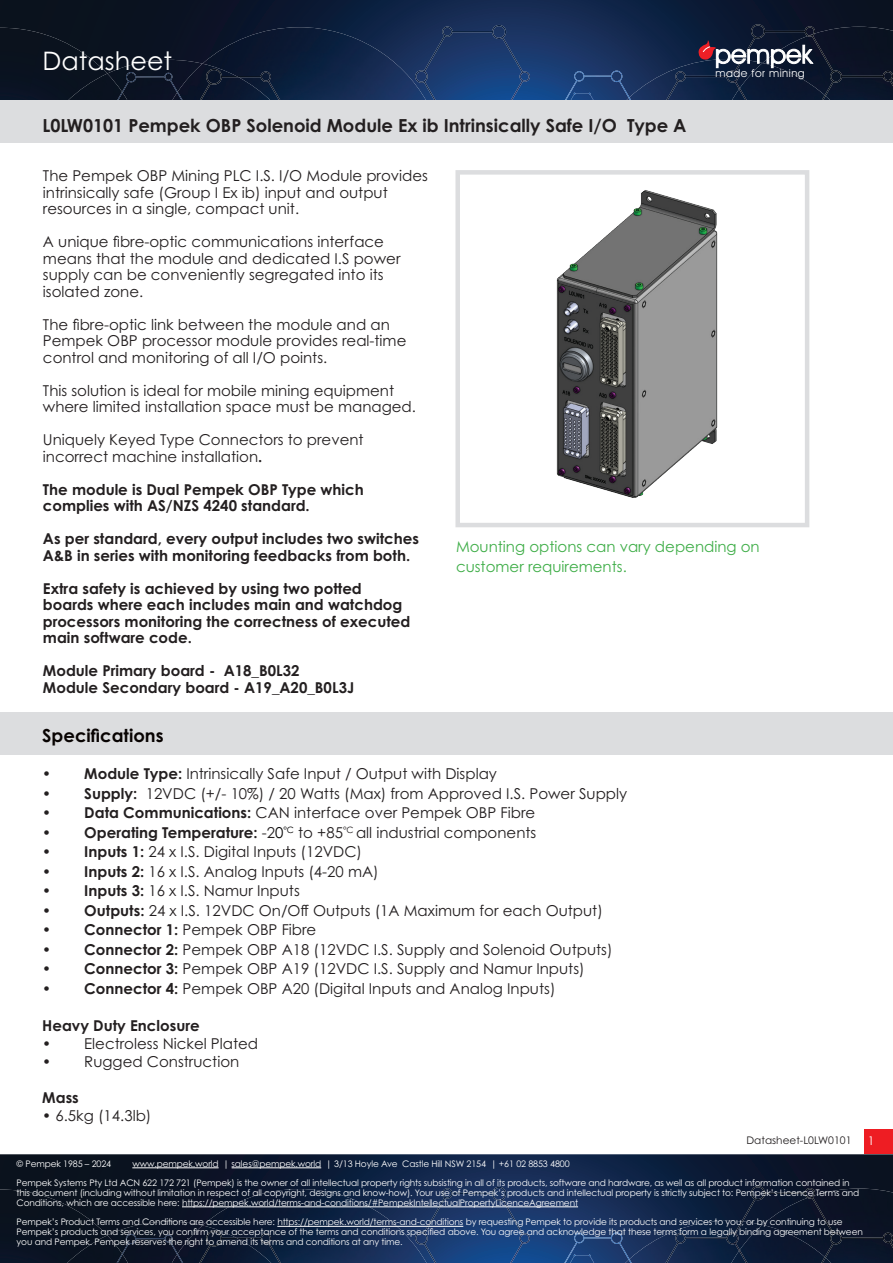
<style>
.page{position:relative;width:893px;height:1263px;background:#fff}
.page>*{position:absolute;margin:0;border:0;box-sizing:border-box;transform-origin:0 0}
.t1{font:25.5px "Century Gothic Pro";color:#fff}
.t2{font:700 18px "Century Gothic Pro";color:#231f20}
.t3{font:700 18px "Century Gothic Pro";color:#080302}
.t4{font:15px/16.5px "Century Gothic Pro";color:#231f20}
.t5{font:700 15px/16.5px "Century Gothic Pro";color:#231f20}
.t6{font:15px/19.5px "Century Gothic Pro";color:#40ae49}
.t7{font:12px "Century Gothic Pro";color:#fff}
.t8{font:10.95px "Avant Garde IT Cby BT";letter-spacing:.045em;color:#fff}
.t9{font:10.5px "Century Gothic Pro";color:#231f20}
.t10{font:9px/9.8px "Century Gothic Pro";letter-spacing:-.015em;color:#fff}
.s1{font-weight:700}
.s2{color:#000}
</style>
<div class="page">
<svg style="left:0;top:0;width:893px;height:100px;background:#0f1f3c"></svg>
<div style="left:0;top:28px;width:107px;height:72px;background:#0a121f"></div>
<img style="left:107px;top:60px;width:95px;height:40px">
<img style="left:67px;top:74px;width:61px;height:26px">
<img style="left:202px;top:27px;width:213px;height:73px">
<img style="left:171px;top:64px;width:101px;height:36px">
<img style="left:625px;top:59px;width:74px;height:41px">
<img style="left:815px;top:27px;width:78px;height:73px">
<img style="left:743px;top:68px;width:89px;height:32px">
<svg style="left:415px;top:25px;width:115px;height:75px;background:#1b3c70"></svg>
<img style="left:239px;top:71px;width:42px;height:29px">
<img style="left:199px;top:69px;width:40px;height:31px">
<img style="left:665px;top:60px;width:78px;height:40px">
<img style="left:807px;top:34px;width:86px;height:65px">
<img style="left:739px;top:88px;width:87px;height:12px">
<svg style="left:177px;top:92px;width:7px;height:8px"></svg>
<svg style="left:564px;top:71px;width:68px;height:29px;background:#224479"></svg>
<svg style="left:116px;top:92px;width:7px;height:8px"></svg>
<img style="left:122px;top:72px;width:56px;height:21px">
<img style="left:884px;top:77px;width:9px;height:23px">
<svg style="left:699px;top:24px;width:116px;height:44px;background:#3a3e51"></svg>
<div style="left:0;top:100px;width:893px;height:42px;background:#dcdddf"></div>
<svg style="left:0;top:1154px;width:893px;height:109px;background:#10203c"></svg>
<div style="left:0;top:1189px;width:107px;height:74px;background:#0a121f"></div>
<img style="left:107px;top:1222px;width:95px;height:41px">
<div style="left:67px;top:1235px;width:61px;height:28px;background:#0a1220"></div>
<img style="left:202px;top:1189px;width:213px;height:74px">
<img style="left:171px;top:1225px;width:101px;height:38px">
<img style="left:625px;top:1221px;width:137px;height:42px">
<img style="left:762px;top:1188px;width:131px;height:75px">
<div style="left:743px;top:1225px;width:89px;height:38px;background:#0b1730"></div>
<svg style="left:415px;top:1187px;width:115px;height:76px;background:#1c3d72"></svg>
<img style="left:239px;top:1233px;width:42px;height:30px">
<img style="left:199px;top:1230px;width:40px;height:33px">
<svg style="left:741px;top:1186px;width:74px;height:35px;background:#0e192f"></svg>
<img style="left:665px;top:1221px;width:78px;height:42px">
<img style="left:807px;top:1195px;width:86px;height:66px">
<img style="left:739px;top:1250px;width:87px;height:13px">
<svg style="left:177px;top:1253px;width:7px;height:10px"></svg>
<svg style="left:564px;top:1232px;width:68px;height:31px;background:#214379"></svg>
<svg style="left:116px;top:1253px;width:7px;height:10px"></svg>
<img style="left:122px;top:1234px;width:56px;height:20px">
<img style="left:884px;top:1239px;width:9px;height:24px">
<hr style="left:132px;top:1167px;width:87px;height:1px;background:#fff">
<hr style="left:232px;top:1167px;width:89px;height:1px;background:#fff">
<hr style="left:182px;top:1206px;width:396px;height:1px;background:#fff">
<hr style="left:277px;top:1226px;width:186px;height:1px;background:#fff">
<img style="left:556px;top:190px;width:162px;height:308px">
<div style="left:455px;top:170px;width:354px;height:357px;border:4px solid #dcdddf"></div>
<div style="left:865px;top:1130px;width:28px;height:24px;background:#ee1d23"></div>
<div style="left:0;top:712px;width:893px;height:43px;background:#dcdddf"></div>
<h1 class="t1" style="left:43px;top:45px;width:131px">Datasheet</h1>
<p class="t2" style="left:43px;top:114px;width:645px">L0LW0101 Pempek OBP Solenoid Module Ex ib Intrinsically Safe I/O Type A</p>
<p class="t8" style="left:715px;top:66px;width:91px">made for mining</p>
<p class="t4" style="left:43px;top:167px;width:387px">The Pempek OBP Mining PLC I.S. I/O Module provides intrinsically safe (Group I Ex ib) input and output resources in a single, compact unit.</p>
<p class="t4" style="left:43px;top:233px;width:359px">A unique fibre-optic communications interface means that the module and dedicated I.S power supply can be conveniently segregated into its isolated zone.</p>
<p class="t4" style="left:43px;top:316px;width:365px">The fibre-optic link between the module and an<br>Pempek OBP processor module provides real-time control and monitoring of all I/O points.</p>
<p class="t4" style="left:43px;top:382px;width:375px">This solution is ideal for mobile mining equipment where limited installation space must be managed.</p>
<p class="t4" style="left:43px;top:431px;width:322px">Uniquely Keyed Type Connectors to prevent incorrect machine installation<span class="s1">.</span></p>
<p class="t5" style="left:43px;top:481px;width:322px">The module is Dual Pempek OBP Type which complies with AS/NZS 4240 standard.</p>
<p class="t5" style="left:43px;top:530px;width:378px">As per standard, every output includes two switches<br>A&amp;B in series with monitoring feedbacks from both.</p>
<p class="t5" style="left:43px;top:580px;width:369px">Extra safety is achieved by using two potted boards where each includes main and watchdog processors monitoring the correctness of executed main software code.</p>
<p class="t5" style="left:43px;top:662px;width:313px">Module Primary board - A18_B0L32<br>Module Secondary board - A19_A20_B0L3J</p>
<p class="t6" style="left:456px;top:537px;width:305px">Mounting options can vary depending on customer requirements.</p>
<p class="t3" style="left:42px;top:724px;width:123px">Specifications</p>
<p class="t4" style="left:42px;top:765px;width:456px"><span class="s1">• Module Type:</span> Intrinsically Safe Input / Output with Display</p>
<p class="t4" style="left:42px;top:785px;width:586px"><span class="s1">• Supply:</span> 12VDC (+/- 10%) / 20 Watts (Max) from Approved I.S. Power Supply</p>
<p class="t4" style="left:42px;top:804px;width:494px"><span class="s1">• Data Communications:</span> CAN interface over Pempek OBP Fibre</p>
<p class="t4" style="left:42px;top:824px;width:496px"><span class="s1">• Operating Temperature:</span> -2<span class="s2">0</span><sup>°C</sup> to +85<sup>°C</sup> all industrial components</p>
<p class="t4" style="left:42px;top:843px;width:321px"><span class="s1">• Inputs 1:</span> 24 x I.S. Digital Inputs (12VDC)</p>
<p class="t4" style="left:42px;top:863px;width:338px"><span class="s1">• Inputs 2:</span> 16 x I.S. Analog Inputs (4-20 mA)</p>
<p class="t4" style="left:42px;top:882px;width:259px"><span class="s1">• Inputs 3:</span> 16 x I.S. Namur Inputs</p>
<p class="t4" style="left:42px;top:902px;width:562px"><span class="s1">• Outputs:</span> 24 x I.S. 12VDC On/Off Outputs (1A Maximum for each Output)</p>
<p class="t4" style="left:42px;top:921px;width:276px"><span class="s1">• Connector 1:</span> Pempek OBP Fibre</p>
<p class="t4" style="left:42px;top:941px;width:572px"><span class="s1">• Connector 2:</span> Pempek OBP A18 (12VDC I.S. Supply and Solenoid Outputs)</p>
<p class="t4" style="left:42px;top:960px;width:544px"><span class="s1">• Connector 3:</span> Pempek OBP A19 (12VDC I.S. Supply and Namur Inputs)</p>
<p class="t4" style="left:42px;top:980px;width:515px"><span class="s1">• Connector 4:</span> Pempek OBP A20 (Digital Inputs and Analog Inputs)</p>
<p class="t5" style="left:42px;top:1017px;width:159px">Heavy Duty Enclosure</p>
<p class="t4" style="left:42px;top:1035px;width:217px">• Electroless Nickel Plated</p>
<p class="t4" style="left:42px;top:1053px;width:199px">• Rugged Construction</p>
<p class="t5" style="left:42px;top:1089px;width:38px">Mass</p>
<p class="t4" style="left:42px;top:1107px;width:111px">• 6.5kg (14.3lb)</p>
<p class="t9" style="left:746px;top:1133px;width:107px">Datasheet-L0LW0101</p>
<p class="t7" style="left:868px;top:1133px;width:8px">1</p>
<p class="t10" style="left:17px;top:1154px;width:835px;line-height:19.5px;text-indent:116px">www.pempek.world | sales@pempek.world | 3/13 Hoyle Ave Castle Hill NSW 2154 | +61 02 8853 4800<br>Pempek Systems Pty Ltd ACN 622 172 721 (Pempek) is the owner of all intellectual property rights subsisting in all of its products, software and hardware, as well as all product information contained in</p>
<p class="t10" style="left:17px;top:1188px;width:844px">this document (including without limitation in respect of all copyright, designs and know-how). Your use of Pempek’s products and intellectual property is strictly subject to: Pempek’s Licence Terms and<br>Conditions, which are accessible here: https://pempek.world/terms-and-conditions/#PempekIntellectualPropertyLicenceAgreement</p>
<p class="t10" style="left:17px;top:1217px;width:848px">Pempek’s Product Terms and Conditions are accessible here: https://pempek.world/terms-and-conditions by requesting Pempek to provide its products and services to you, or by continuing to use<br>Pempek’s products and services, you confirm your acceptance of the terms and conditions specified above. You agree and acknowledge that these terms form a legally binding agreement between you and Pempek. Pempek reserves the right to amend its terms and conditions at any time.</p>
<p class="t10" style="left:17px;top:1159px;width:96px">© Pempek 1985 – 2024</p>
</div>
